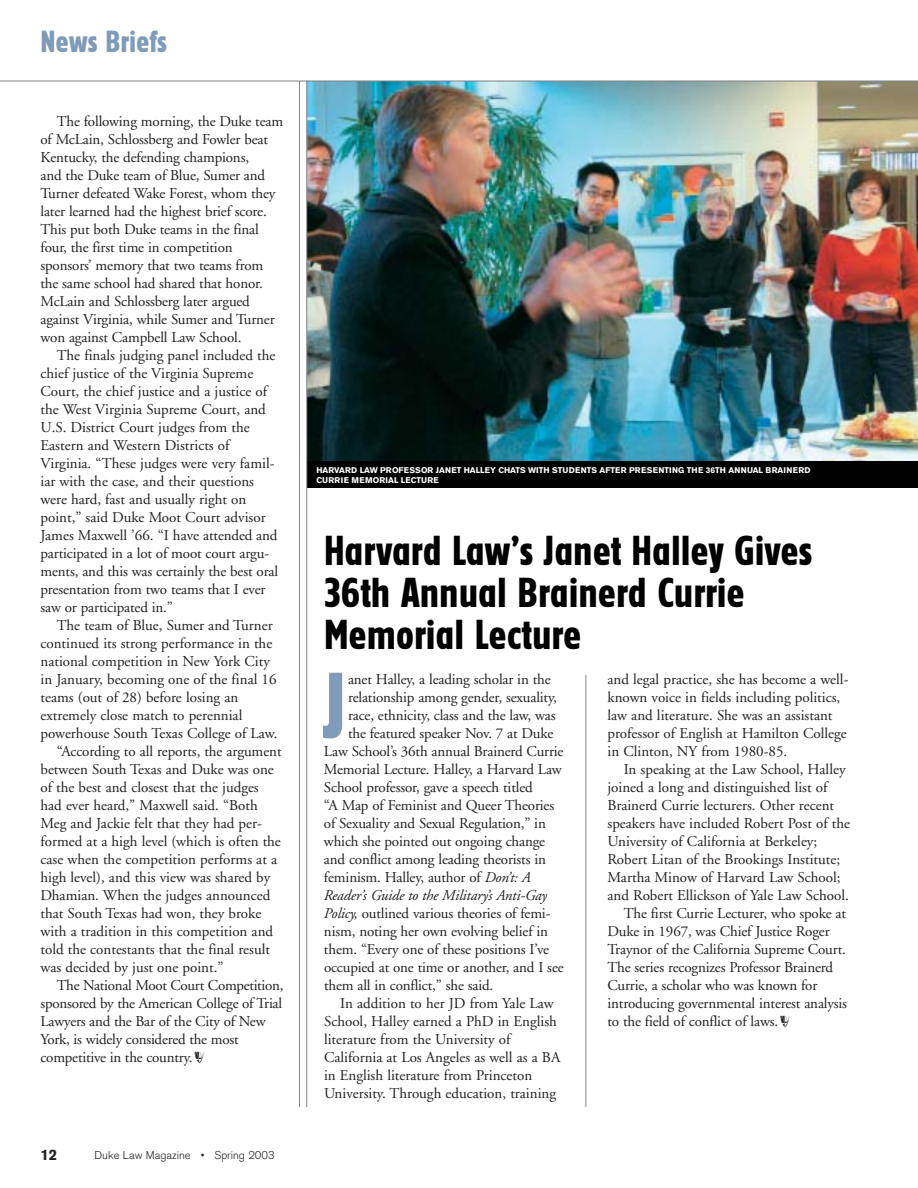
<style>
.page{position:relative;width:918px;height:1188px;background:#fff}
.page>*{position:absolute;margin:0;border:0;box-sizing:border-box;transform-origin:0 0}
.t1{font:87px "Govan One Alternate";color:#809bb8}
.t2{font:39px/42px "Govan One Alternate";color:#000}
.t3{font:28.5px "Govan One Alternate";color:#809bb8}
.t4{font:15px/18px "Adobe Garamond";letter-spacing:-.01em;color:#231f1f}
.t5{font:italic 15px "Adobe Garamond";letter-spacing:-.01em;color:#231f1f}
.t6{font:700 15px "Akzidenz Grotesk BE";color:#231f1f}
.t7{font:300 11.25px "Akzidenz Grotesk BE";color:#231f1f}
.t8{font:700 8.25px/9.9px "Akzidenz Grotesk BE";color:#fff}
.s1{font-family:"DUK Evetica"}
.s2{font-style:italic}
</style>
<div class="page">
<hr style="left:299px;top:81px;width:1px;height:1026px;background:#808284">
<img style="left:307px;top:82px;width:611px;height:379px">
<hr style="left:586px;top:675px;width:1px;height:432px;background:#808284">
<div style="left:307px;top:461px;width:611px;height:27px;background:#000"></div>
<hr style="left:0;top:81px;width:918px;height:1px;background:#808284">
<hr style="left:306px;top:81px;width:1px;height:1026px;background:#808284">
<h3 class="t3" style="left:40px;top:32px;width:128px">News Briefs</h3>
<p class="t4" style="left:40px;top:114px;width:244px;text-indent:16px">The following morning, the Duke team of McLain, Schlossberg and Fowler beat Kentucky, the defending champions,<br>and the Duke team of Blue, Sumer and Turner defeated Wake Forest, whom they later learned had the highest brief score.<br>This put both Duke teams in the final four, the first time in competition sponsors’ memory that two teams from the same school had shared that honor.<br>McLain and Schlossberg later argued against Virginia, while Sumer and Turner won against Campbell Law School.</p>
<p class="t4" style="left:40px;top:348px;width:239px;text-indent:16px">The finals judging panel included the chief justice of the Virginia Supreme Court, the chief justice and a justice of the West Virginia Supreme Court, and U.S. District Court judges from the Eastern and Western Districts of Virginia. “These judges were very famil&shy;iar with the case, and their questions were hard, fast and usually right on point,” said Duke Moot Court advisor James Maxwell ’66. “I have attended and participated in a lot of moot court argu&shy;ments, and this was certainly the best oral presentation from two teams that I ever saw or participated in.”</p>
<p class="t4" style="left:57px;top:618px;width:218px">The team of Blue, Sumer and Turner</p>
<p class="t4" style="left:40px;top:636px;width:233px">continued its strong performance in the</p>
<p class="t4" style="left:40px;top:654px;width:231px">national competition in New York City</p>
<p class="t4" style="left:40px;top:672px;width:238px">in January, becoming one of the final 16</p>
<p class="t4" style="left:40px;top:690px;width:199px">teams (out of 28) before losing an</p>
<p class="t4" style="left:40px;top:708px;width:203px">extremely close match to perennial</p>
<p class="t4" style="left:40px;top:726px;width:238px">powerhouse South Texas College of Law.</p>
<p class="t4" style="left:57px;top:744px;width:226px">“According to all reports, the argument</p>
<p class="t4" style="left:40px;top:762px;width:235px">between South Texas and Duke was one</p>
<p class="t4" style="left:40px;top:780px;width:220px">of the best and closest that the judges</p>
<p class="t4" style="left:40px;top:798px;width:219px">had ever heard,” Maxwell said. “Both</p>
<p class="t4" style="left:40px;top:816px;width:223px">Meg and Jackie felt that they had per-</p>
<p class="t4" style="left:40px;top:834px;width:242px">formed at a high level (which is often the</p>
<p class="t4" style="left:40px;top:852px;width:238px">case when the competition performs at a</p>
<p class="t4" style="left:40px;top:870px;width:231px">high level), and this view was shared by</p>
<p class="t4" style="left:40px;top:888px;width:231px">Dhamian. When the judges announced</p>
<p class="t4" style="left:40px;top:906px;width:222px">that South Texas had won, they broke</p>
<p class="t4" style="left:40px;top:924px;width:234px">with a tradition in this competition and</p>
<p class="t4" style="left:40px;top:942px;width:231px">told the contestants that the final result</p>
<p class="t4" style="left:40px;top:960px;width:185px">was decided by just one point.”</p>
<p class="t4" style="left:57px;top:978px;width:228px">The National Moot Court Competition,</p>
<p class="t4" style="left:40px;top:996px;width:243px">sponsored by the American College of Trial</p>
<p class="t4" style="left:40px;top:1014px;width:227px">Lawyers and the Bar of the City of New</p>
<p class="t4" style="left:40px;top:1032px;width:200px">York, is widely considered the most</p>
<p class="t4" style="left:40px;top:1050px;width:166px">competitive in the country.<span class="s1">d</span></p>
<p class="t6" style="left:40px;top:1149px;width:18px">12</p>
<p class="t7" style="left:94px;top:1151px;width:182px">Duke Law Magazine • Spring 2003</p>
<p class="t8" style="left:316px;top:466px;width:496px">HARVARD LAW PROFESSOR JANET HALLEY CHATS WITH STUDENTS AFTER PRESENTING THE 36TH ANNUAL BRAINERD<br>CURRIE MEMORIAL LECTURE</p>
<h2 class="t2" style="left:324px;top:535px;width:490px">Harvard Law’s Janet Halley Gives<br>36th Annual Brainerd Currie<br>Memorial Lecture</h2>
<h1 class="t1" style="left:323px;top:676px;width:25px">J</h1>
<p class="t4" style="left:348px;top:672px;width:204px">anet Halley, a leading scholar in the</p>
<p class="t4" style="left:348px;top:690px;width:210px">relationship among gender, sexuality,</p>
<p class="t4" style="left:348px;top:708px;width:209px">race, ethnicity, class and the law, was</p>
<p class="t4" style="left:348px;top:726px;width:207px">the featured speaker Nov. 7 at Duke</p>
<p class="t4" style="left:324px;top:744px;width:241px">Law School’s 36th annual Brainerd Currie</p>
<p class="t4" style="left:324px;top:762px;width:239px">Memorial Lecture. Halley, a Harvard Law</p>
<p class="t4" style="left:324px;top:780px;width:210px">School professor, gave a speech titled</p>
<p class="t4" style="left:324px;top:798px;width:232px">“A Map of Feminist and Queer Theories</p>
<p class="t4" style="left:324px;top:816px;width:223px">of Sexuality and Sexual Regulation,” in</p>
<p class="t4" style="left:324px;top:834px;width:223px">which she pointed out ongoing change</p>
<p class="t4" style="left:324px;top:852px;width:224px">and conflict among leading theorists in</p>
<p class="t4" style="left:324px;top:870px;width:208px">feminism. Halley, author of <span class="s2">Don’t: A</span></p>
<p class="t5" style="left:324px;top:889px;width:225px">Reader’s Guide to the Military’s Anti-Gay</p>
<p class="t4" style="left:324px;top:906px;width:228px"><span class="s2">Policy,</span> outlined various theories of femi-</p>
<p class="t4" style="left:324px;top:924px;width:226px">nism, noting her own evolving belief in</p>
<p class="t4" style="left:324px;top:942px;width:227px">them. “Every one of these positions I’ve</p>
<p class="t4" style="left:324px;top:960px;width:241px">occupied at one time or another, and I see</p>
<p class="t4" style="left:324px;top:978px;width:171px">them all in conflict,” she said.</p>
<p class="t4" style="left:340px;top:996px;width:215px">In addition to her JD from Yale Law</p>
<p class="t4" style="left:324px;top:1014px;width:234px">School, Halley earned a PhD in English</p>
<p class="t4" style="left:324px;top:1032px;width:188px">literature from the University of</p>
<p class="t4" style="left:324px;top:1050px;width:238px">California at Los Angeles as well as a BA</p>
<p class="t4" style="left:324px;top:1068px;width:210px">in English literature from Princeton</p>
<p class="t4" style="left:324px;top:1086px;width:234px">University. Through education, training</p>
<p class="t4" style="left:608px;top:672px;width:242px">and legal practice, she has become a well&shy;known voice in fields including politics, law and literature. She was an assistant professor of English at Hamilton College in Clinton, NY from 1980-85.</p>
<p class="t4" style="left:624px;top:762px;width:223px">In speaking at the Law School, Halley</p>
<p class="t4" style="left:608px;top:780px;width:222px">joined a long and distinguished list of</p>
<p class="t4" style="left:608px;top:798px;width:228px">Brainerd Currie lecturers. Other recent</p>
<p class="t4" style="left:608px;top:816px;width:244px">speakers have included Robert Post of the</p>
<p class="t4" style="left:608px;top:834px;width:211px">University of California at Berkeley;</p>
<p class="t4" style="left:608px;top:852px;width:234px">Robert Litan of the Brookings Institute;</p>
<p class="t4" style="left:608px;top:870px;width:235px">Martha Minow of Harvard Law School;</p>
<p class="t4" style="left:608px;top:888px;width:243px">and Robert Ellickson of Yale Law School.</p>
<p class="t4" style="left:624px;top:906px;width:224px">The first Currie Lecturer, who spoke at</p>
<p class="t4" style="left:608px;top:924px;width:224px">Duke in 1967, was Chief Justice Roger</p>
<p class="t4" style="left:608px;top:942px;width:240px">Traynor of the California Supreme Court.</p>
<p class="t4" style="left:608px;top:960px;width:227px">The series recognizes Professor Brainerd</p>
<p class="t4" style="left:608px;top:978px;width:211px">Currie, a scholar who was known for</p>
<p class="t4" style="left:608px;top:996px;width:241px">introducing governmental interest analysis</p>
<p class="t4" style="left:608px;top:1014px;width:185px">to the field of conflict of laws.<span class="s1">d</span></p>
</div>
